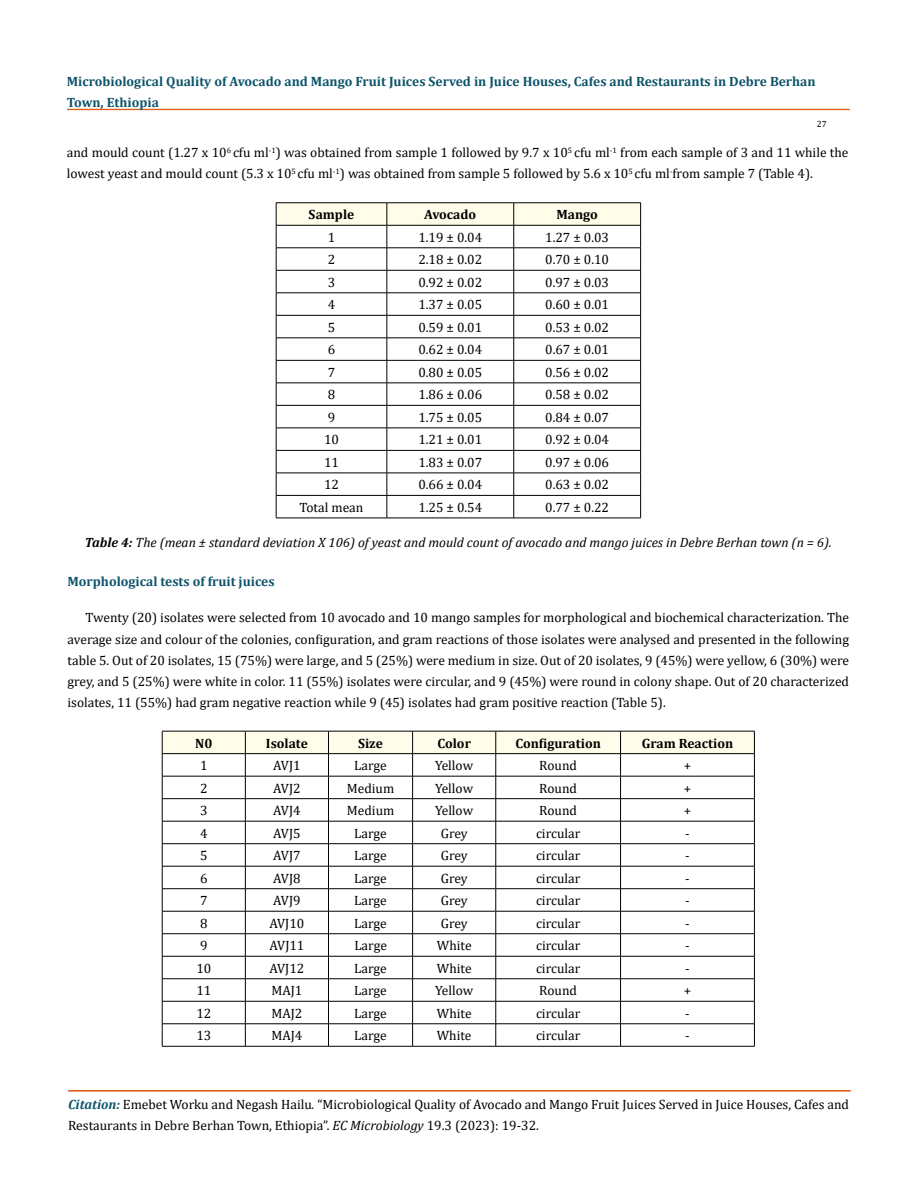
<style>
.page{position:relative;width:917px;height:1190px;background:#fff}
.page>*{position:absolute;margin:0;border:0;box-sizing:border-box;transform-origin:0 0}
.t1{font:13.5px/21px "Cambria";color:#000}
.t2{font:700 13.5px/21px "Cambria";color:#0e546a}
.t3{font:italic 13.5px "Cambria";color:#000}
.t4{font:700 13.5px "Cambria";color:#000}
.t5{font:9px "Cambria";color:#000}
.s1{font-weight:700}
.s2{font-weight:700;font-style:italic;color:#0e546a}
.s3{font-style:italic}
</style>
<div class="page">
<div style="left:67px;top:109px;width:782px;height:1px;border:1px solid #e05d1a"></div>
<div style="left:68px;top:1090px;width:782px;height:1px;border:1px solid #e05d1a"></div>
<hr style="left:276px;top:202px;width:111px;height:1px;background:#000">
<hr style="left:387px;top:202px;width:126px;height:1px;background:#000">
<hr style="left:513px;top:202px;width:127px;height:1px;background:#000">
<svg style="left:276px;top:203px;width:365px;height:315px"></svg>
<hr style="left:276px;top:517px;width:111px;height:1px;background:#000">
<hr style="left:387px;top:517px;width:126px;height:1px;background:#000">
<hr style="left:513px;top:517px;width:127px;height:1px;background:#000">
<svg style="left:162px;top:731px;width:593px;height:315px"></svg>
<hr style="left:162px;top:1046px;width:83px;height:1px;background:#000">
<hr style="left:245px;top:1046px;width:83px;height:1px;background:#000">
<hr style="left:328px;top:1046px;width:84px;height:1px;background:#000">
<hr style="left:412px;top:1046px;width:83px;height:1px;background:#000">
<hr style="left:495px;top:1046px;width:125px;height:1px;background:#000">
<hr style="left:620px;top:1046px;width:134px;height:1px;background:#000">
<p class="t2" style="left:67px;top:71px;width:750px">Microbiological Quality of Avocado and Mango Fruit Juices Served in Juice Houses, Cafes and Restaurants in Debre Berhan<br>Town, Ethiopia</p>
<p class="t5" style="left:816px;top:118px;width:11px">27</p>
<p class="t1" style="left:67px;top:142px;width:783px">and mould count (1.27 x 10<sup>6</sup> cfu ml<sup>-1</sup>) was obtained from sample 1 followed by 9.7 x 10<sup>5</sup> cfu ml<sup>-1</sup> from each sample of 3 and 11 while the lowest yeast and mould count (5.3 x 10<sup>5</sup> cfu ml<sup>-1</sup>) was obtained from sample 5 followed by 5.6 x 10<sup>5</sup> cfu ml<sup>-</sup>from sample 7 (Table 4).</p>
<p class="t4" style="left:308px;top:205px;width:47px">Sample</p>
<p class="t4" style="left:424px;top:205px;width:53px">Avocado</p>
<p class="t4" style="left:556px;top:205px;width:43px">Mango</p>
<p class="t1" style="left:328px;top:227px;width:9px">1</p>
<p class="t1" style="left:418px;top:227px;width:65px">1.19 ± 0.04</p>
<p class="t1" style="left:545px;top:227px;width:65px">1.27 ± 0.03</p>
<p class="t1" style="left:328px;top:249px;width:9px">2</p>
<p class="t1" style="left:418px;top:249px;width:65px">2.18 ± 0.02</p>
<p class="t1" style="left:545px;top:249px;width:65px">0.70 ± 0.10</p>
<p class="t1" style="left:328px;top:272px;width:9px">3</p>
<p class="t1" style="left:418px;top:272px;width:65px">0.92 ± 0.02</p>
<p class="t1" style="left:545px;top:272px;width:65px">0.97 ± 0.03</p>
<p class="t1" style="left:328px;top:294px;width:9px">4</p>
<p class="t1" style="left:418px;top:294px;width:65px">1.37 ± 0.05</p>
<p class="t1" style="left:545px;top:294px;width:65px">0.60 ± 0.01</p>
<p class="t1" style="left:328px;top:317px;width:9px">5</p>
<p class="t1" style="left:418px;top:317px;width:65px">0.59 ± 0.01</p>
<p class="t1" style="left:545px;top:317px;width:65px">0.53 ± 0.02</p>
<p class="t1" style="left:328px;top:339px;width:9px">6</p>
<p class="t1" style="left:418px;top:339px;width:65px">0.62 ± 0.04</p>
<p class="t1" style="left:545px;top:339px;width:65px">0.67 ± 0.01</p>
<p class="t1" style="left:328px;top:362px;width:9px">7</p>
<p class="t1" style="left:418px;top:362px;width:65px">0.80 ± 0.05</p>
<p class="t1" style="left:545px;top:362px;width:65px">0.56 ± 0.02</p>
<p class="t1" style="left:328px;top:384px;width:9px">8</p>
<p class="t1" style="left:418px;top:384px;width:65px">1.86 ± 0.06</p>
<p class="t1" style="left:545px;top:384px;width:65px">0.58 ± 0.02</p>
<p class="t1" style="left:328px;top:407px;width:9px">9</p>
<p class="t1" style="left:418px;top:407px;width:65px">1.75 ± 0.05</p>
<p class="t1" style="left:545px;top:407px;width:65px">0.84 ± 0.07</p>
<p class="t1" style="left:324px;top:429px;width:16px">10</p>
<p class="t1" style="left:418px;top:429px;width:65px">1.21 ± 0.01</p>
<p class="t1" style="left:545px;top:429px;width:65px">0.92 ± 0.04</p>
<p class="t1" style="left:324px;top:452px;width:16px">11</p>
<p class="t1" style="left:418px;top:452px;width:65px">1.83 ± 0.07</p>
<p class="t1" style="left:545px;top:452px;width:65px">0.97 ± 0.06</p>
<p class="t1" style="left:324px;top:474px;width:16px">12</p>
<p class="t1" style="left:418px;top:474px;width:65px">0.66 ± 0.04</p>
<p class="t1" style="left:545px;top:474px;width:65px">0.63 ± 0.02</p>
<p class="t1" style="left:299px;top:497px;width:65px">Total mean</p>
<p class="t1" style="left:418px;top:497px;width:65px">1.25 ± 0.54</p>
<p class="t1" style="left:545px;top:497px;width:65px">0.77 ± 0.22</p>
<p class="t3" style="left:85px;top:533px;width:748px"><span class="s1">Table 4:</span> The (mean ± standard deviation X 106) of yeast and mould count of avocado and mango juices in Debre Berhan town (n = 6).</p>
<p class="t2" style="left:68px;top:571px;width:209px">Morphological tests of fruit juices</p>
<p class="t1" style="left:68px;top:607px;width:783px;text-align:justify;text-indent:18px">Twenty (20) isolates were selected from 10 avocado and 10 mango samples for morphological and biochemical characterization. The average size and colour of the colonies, configuration, and gram reactions of those isolates were analysed and presented in the following table 5. Out of 20 isolates, 15 (75%) were large, and 5 (25%) were medium in size. Out of 20 isolates, 9 (45%) were yellow, 6 (30%) were grey, and 5 (25%) were white in color. 11 (55%) isolates were circular, and 9 (45%) were round in colony shape. Out of 20 characterized isolates, 11 (55%) had gram negative reaction while 9 (45) isolates had gram positive reaction (Table 5).</p>
<p class="t4" style="left:195px;top:733px;width:19px">N0</p>
<p class="t4" style="left:266px;top:733px;width:43px">Isolate</p>
<p class="t4" style="left:358px;top:733px;width:26px">Size</p>
<p class="t4" style="left:437px;top:733px;width:35px">Color</p>
<p class="t4" style="left:515px;top:733px;width:87px">Configuration</p>
<p class="t4" style="left:641px;top:733px;width:93px">Gram Reaction</p>
<p class="t1" style="left:200px;top:755px;width:9px">1</p>
<p class="t1" style="left:273px;top:755px;width:29px">AVJ1</p>
<p class="t1" style="left:354px;top:755px;width:34px">Large</p>
<p class="t1" style="left:435px;top:755px;width:39px">Yellow</p>
<p class="t1" style="left:539px;top:755px;width:39px">Round</p>
<p class="t1" style="left:683px;top:755px;width:9px">+</p>
<p class="t1" style="left:200px;top:777px;width:9px">2</p>
<p class="t1" style="left:273px;top:777px;width:29px">AVJ2</p>
<p class="t1" style="left:347px;top:777px;width:49px">Medium</p>
<p class="t1" style="left:435px;top:777px;width:39px">Yellow</p>
<p class="t1" style="left:539px;top:777px;width:39px">Round</p>
<p class="t1" style="left:683px;top:777px;width:9px">+</p>
<p class="t1" style="left:200px;top:800px;width:9px">3</p>
<p class="t1" style="left:273px;top:800px;width:29px">AVJ4</p>
<p class="t1" style="left:347px;top:800px;width:49px">Medium</p>
<p class="t1" style="left:435px;top:800px;width:39px">Yellow</p>
<p class="t1" style="left:539px;top:800px;width:39px">Round</p>
<p class="t1" style="left:683px;top:800px;width:9px">+</p>
<p class="t1" style="left:200px;top:822px;width:9px">4</p>
<p class="t1" style="left:273px;top:822px;width:29px">AVJ5</p>
<p class="t1" style="left:354px;top:822px;width:34px">Large</p>
<p class="t1" style="left:441px;top:822px;width:28px">Grey</p>
<p class="t1" style="left:536px;top:822px;width:46px">circular</p>
<p class="t1" style="left:685px;top:822px;width:6px">-</p>
<p class="t1" style="left:200px;top:845px;width:9px">5</p>
<p class="t1" style="left:273px;top:845px;width:29px">AVJ7</p>
<p class="t1" style="left:354px;top:845px;width:34px">Large</p>
<p class="t1" style="left:441px;top:845px;width:28px">Grey</p>
<p class="t1" style="left:536px;top:845px;width:46px">circular</p>
<p class="t1" style="left:685px;top:845px;width:6px">-</p>
<p class="t1" style="left:200px;top:867px;width:9px">6</p>
<p class="t1" style="left:273px;top:867px;width:29px">AVJ8</p>
<p class="t1" style="left:354px;top:867px;width:34px">Large</p>
<p class="t1" style="left:441px;top:867px;width:28px">Grey</p>
<p class="t1" style="left:536px;top:867px;width:46px">circular</p>
<p class="t1" style="left:685px;top:867px;width:6px">-</p>
<p class="t1" style="left:200px;top:890px;width:9px">7</p>
<p class="t1" style="left:273px;top:890px;width:29px">AVJ9</p>
<p class="t1" style="left:354px;top:890px;width:34px">Large</p>
<p class="t1" style="left:441px;top:890px;width:28px">Grey</p>
<p class="t1" style="left:536px;top:890px;width:46px">circular</p>
<p class="t1" style="left:685px;top:890px;width:6px">-</p>
<p class="t1" style="left:200px;top:912px;width:9px">8</p>
<p class="t1" style="left:269px;top:912px;width:36px">AVJ10</p>
<p class="t1" style="left:354px;top:912px;width:34px">Large</p>
<p class="t1" style="left:441px;top:912px;width:28px">Grey</p>
<p class="t1" style="left:536px;top:912px;width:46px">circular</p>
<p class="t1" style="left:685px;top:912px;width:6px">-</p>
<p class="t1" style="left:200px;top:935px;width:9px">9</p>
<p class="t1" style="left:269px;top:935px;width:36px">AVJ11</p>
<p class="t1" style="left:354px;top:935px;width:34px">Large</p>
<p class="t1" style="left:437px;top:935px;width:36px">White</p>
<p class="t1" style="left:536px;top:935px;width:46px">circular</p>
<p class="t1" style="left:685px;top:935px;width:6px">-</p>
<p class="t1" style="left:196px;top:957px;width:16px">10</p>
<p class="t1" style="left:269px;top:957px;width:36px">AVJ12</p>
<p class="t1" style="left:354px;top:957px;width:34px">Large</p>
<p class="t1" style="left:437px;top:957px;width:36px">White</p>
<p class="t1" style="left:536px;top:957px;width:46px">circular</p>
<p class="t1" style="left:685px;top:957px;width:6px">-</p>
<p class="t1" style="left:196px;top:980px;width:16px">11</p>
<p class="t1" style="left:271px;top:980px;width:32px">MAJ1</p>
<p class="t1" style="left:354px;top:980px;width:34px">Large</p>
<p class="t1" style="left:435px;top:980px;width:39px">Yellow</p>
<p class="t1" style="left:539px;top:980px;width:39px">Round</p>
<p class="t1" style="left:683px;top:980px;width:9px">+</p>
<p class="t1" style="left:196px;top:1002px;width:16px">12</p>
<p class="t1" style="left:271px;top:1002px;width:32px">MAJ2</p>
<p class="t1" style="left:354px;top:1002px;width:34px">Large</p>
<p class="t1" style="left:437px;top:1002px;width:36px">White</p>
<p class="t1" style="left:536px;top:1002px;width:46px">circular</p>
<p class="t1" style="left:685px;top:1002px;width:6px">-</p>
<p class="t1" style="left:196px;top:1025px;width:16px">13</p>
<p class="t1" style="left:271px;top:1025px;width:32px">MAJ4</p>
<p class="t1" style="left:354px;top:1025px;width:34px">Large</p>
<p class="t1" style="left:437px;top:1025px;width:36px">White</p>
<p class="t1" style="left:536px;top:1025px;width:46px">circular</p>
<p class="t1" style="left:685px;top:1025px;width:6px">-</p>
<p class="t1" style="left:68px;top:1094px;width:782px"><span class="s2">Citation:</span> Emebet Worku and Negash Hailu<span class="s3">.</span> “Microbiological Quality of Avocado and Mango Fruit Juices Served in Juice Houses, Cafes and<br>Restaurants in Debre Berhan Town, Ethiopia”. <span class="s3">EC Microbiology</span> 19.3 (2023): 19-32.</p>
</div>
